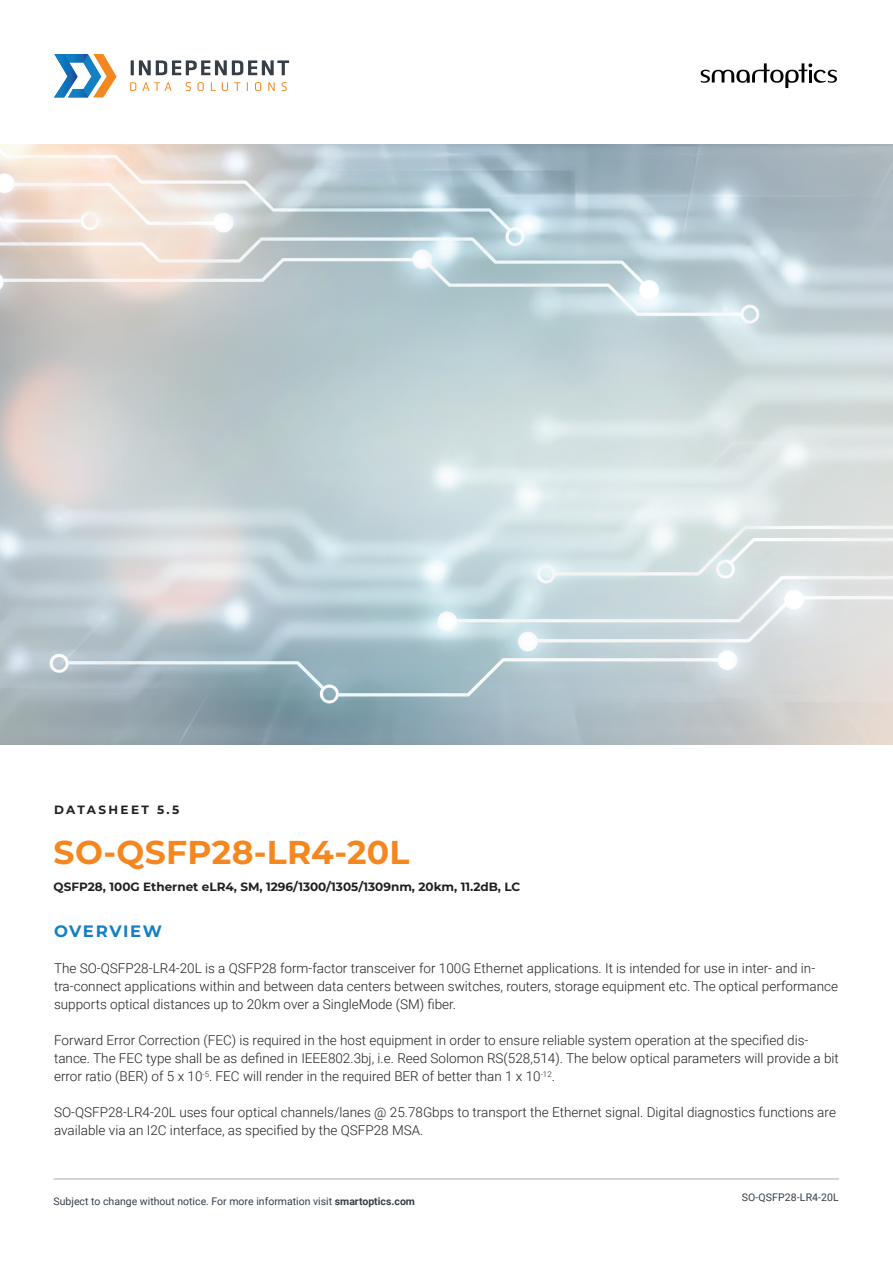
<style>
.page{position:relative;width:893px;height:1263px;background:#fff}
.page>*{position:absolute;margin:0;border:0;box-sizing:border-box;transform-origin:0 0}
.t1{font:700 33px "Montserrat";letter-spacing:.01em;color:#f58720}
.t2{font:700 16.5px "Montserrat";letter-spacing:.09em;color:#147fc3}
.t3{font:300 13.5px/18px "Roboto";color:#231f20}
.t4{font:700 12px "Montserrat";color:#231f20}
.t5{font:700 12px "Montserrat";letter-spacing:.2em;color:#231f20}
.t6{font:10.5px "Roboto";color:#353f47}
.s1{font-weight:700}
</style>
<div class="page">
<hr style="left:54px;top:1179px;width:785px;height:1px;background:#a8a9ad">
<svg style="left:131px;top:60px;width:158px;height:15px"></svg>
<svg style="left:130px;top:82px;width:6px;height:9px"></svg>
<svg style="left:142px;top:82px;width:30px;height:9px"></svg>
<svg style="left:186px;top:82px;width:5px;height:9px"></svg>
<svg style="left:197px;top:82px;width:7px;height:9px"></svg>
<svg style="left:211px;top:82px;width:5px;height:9px"></svg>
<svg style="left:222px;top:82px;width:6px;height:9px"></svg>
<svg style="left:234px;top:82px;width:6px;height:9px"></svg>
<svg style="left:255px;top:82px;width:6px;height:9px"></svg>
<svg style="left:268px;top:82px;width:7px;height:9px"></svg>
<svg style="left:281px;top:82px;width:6px;height:9px"></svg>
<svg style="left:54px;top:54px;width:63px;height:43px"></svg>
<svg style="left:700px;top:63px;width:137px;height:25px"></svg>
<p class="t5" style="left:54px;top:801px;width:127px">DATASHEET 5.5</p>
<h1 class="t1" style="left:54px;top:828px;width:357px">SO-QSFP28-LR4-20L</h1>
<p class="t4" style="left:54px;top:878px;width:468px">QSFP28, 100G Ethernet eLR4, SM, 1296/1300/1305/1309nm, 20km, 11.2dB, LC</p>
<p class="t2" style="left:54px;top:919px;width:109px">OVERVIEW</p>
<p class="t3" style="left:54px;top:959px;width:785px">The SO-QSFP28-LR4-20L is a QSFP28 form-factor transceiver for 100G Ethernet applications. It is intended for use in inter- and in&shy;tra-connect applications within and between data centers between switches, routers, storage equipment etc. The optical performance supports optical distances up to 20km over a SingleMode (SM) fiber.</p>
<p class="t3" style="left:54px;top:1031px;width:786px">Forward Error Correction (FEC) is required in the host equipment in order to ensure reliable system operation at the specified dis&shy;tance. The FEC type shall be as defined in IEEE802.3bj, i.e. Reed Solomon RS(528,514). The below optical parameters will provide a bit error ratio (BER) of 5 x 10<sup>-5</sup>. FEC will render in the required BER of better than 1 x 10<sup>-12</sup>.</p>
<p class="t3" style="left:54px;top:1103px;width:783px">SO-QSFP28-LR4-20L uses four optical channels/lanes @ 25.78Gbps to transport the Ethernet signal. Digital diagnostics functions are available via an I2C interface, as specified by the QSFP28 MSA.</p>
<p class="t6" style="left:54px;top:1194px;width:363px">Subject to change without notice. For more information visit <span class="s1">smartoptics.com</span></p>
<p class="t6" style="left:742px;top:1190px;width:98px">SO-QSFP28-LR4-20L</p>
</div>
